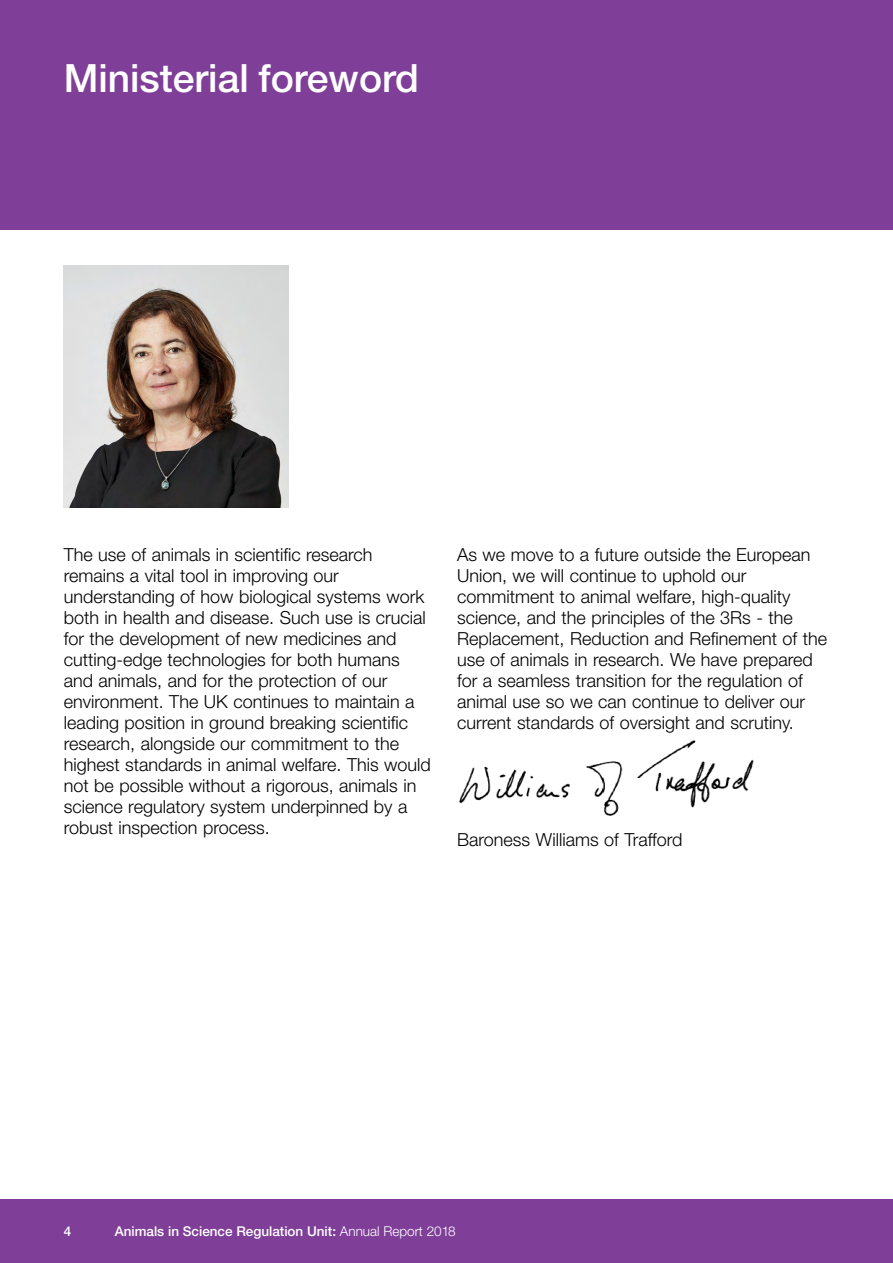
<style>
.page{position:relative;width:893px;height:1263px;background:#fff}
.page>*{position:absolute;margin:0;border:0;box-sizing:border-box;transform-origin:0 0}
.Section_Hdr_26_31_Wh{font:500 39px "Helvetica Neue LT Pro";color:#fff}
.Body_12_14_Light__5a{font:300 18px/21px "Helvetica Neue LT Pro";color:#000}
.t1{font:500 13.5px "Helvetica Neue LT Pro";color:#fff}
.s1{font-weight:300}
</style>
<div class="page">
<div style="left:0;top:0;width:893px;height:230px;background:#7f3f98"></div>
<div style="left:0;top:1199px;width:893px;height:64px;background:#7f3f98"></div>
<img style="left:64px;top:265px;width:225px;height:242px">
<img style="left:459px;top:740px;width:295px;height:76px">
<h1 class="Section_Hdr_26_31_Wh" style="left:64px;top:54px;width:357px">Ministerial foreword</h1>
<p class="Body_12_14_Light__5a" style="left:64px;top:544px;width:369px">The use of animals in scientific research remains a vital tool in improving our understanding of how biological systems work both in health and disease. Such use is crucial for the development of new medicines and cutting-edge technologies for both humans and animals, and for the protection of our environment. The UK continues to maintain a leading position in ground breaking scientific research, alongside our commitment to the highest standards in animal welfare. This would not be possible without a rigorous, animals in science regulatory system underpinned by a robust inspection process.</p>
<p class="Body_12_14_Light__5a" style="left:457px;top:544px;width:371px">As we move to a future outside the European Union, we will continue to uphold our commitment to animal welfare, high-quality science, and the principles of the 3Rs - the Replacement, Reduction and Refinement of the use of animals in research. We have prepared for a seamless transition for the regulation of animal use so we can continue to deliver our current standards of oversight and scrutiny.</p>
<p class="Body_12_14_Light__5a" style="left:457px;top:829px;width:227px">Baroness Williams of Trafford</p>
<p class="t1" style="left:64px;top:1223px;width:9px">4</p>
<p class="t1" style="left:115px;top:1223px;width:342px">Animals in Science Regulation Unit: <span class="s1">Annual Report 2018</span></p>
</div>
